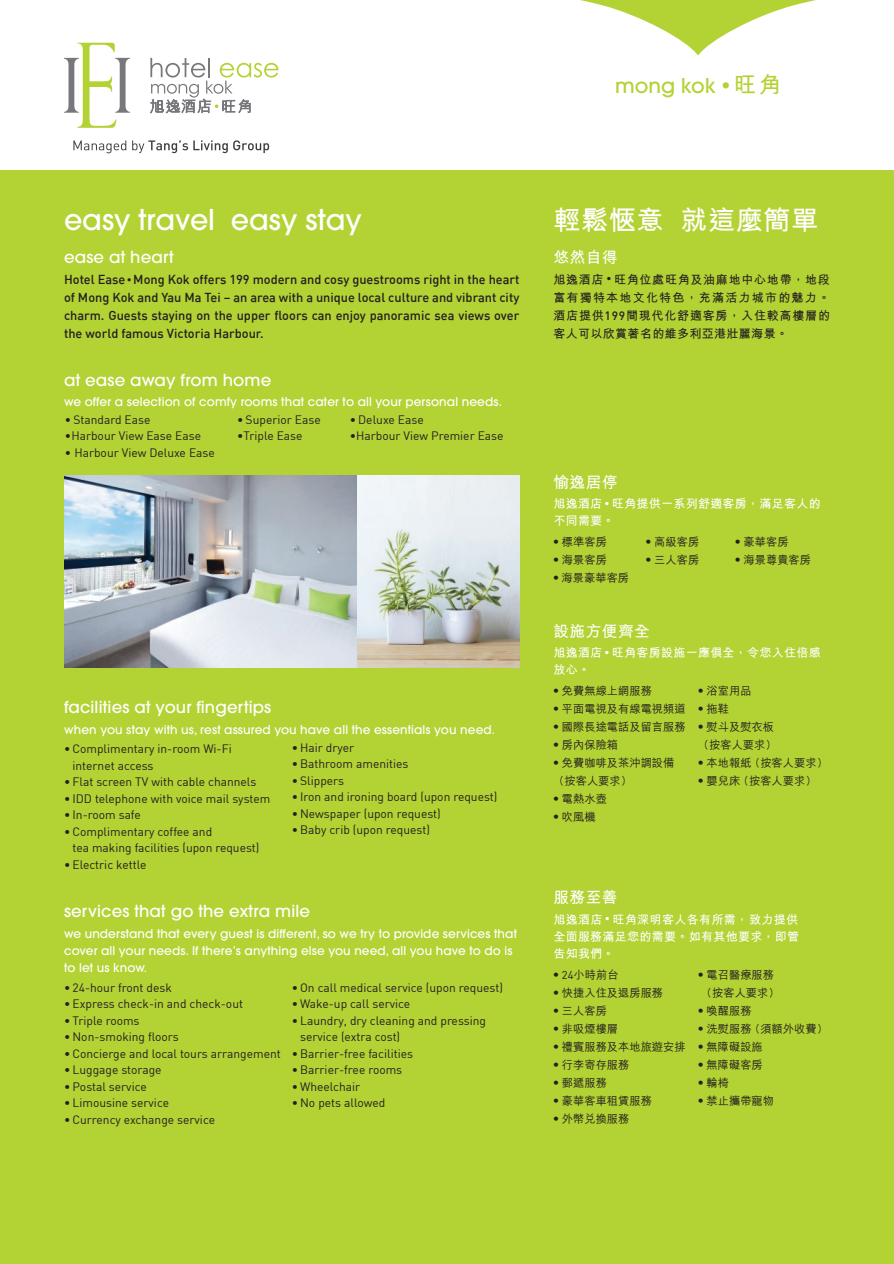
<style>
.page{position:relative;width:894px;height:1264px;background:#fff}
.page>*{position:absolute;margin:0;border:0;box-sizing:border-box;transform-origin:0 0}
.t1{font:500 28.5px "Avant Garde";color:#fff}
.t2{font:700 27px "M Hei HK";letter-spacing:.025em;color:#fff}
.t3{font:500 20.25px "Avant Garde";color:#b3d234}
.t4{font:500 16.5px "Avant Garde";letter-spacing:.01em;color:#fff}
.t5{font:700 15.75px "M Hei HK";letter-spacing:.025em;color:#fff}
.t6{font:500 12.75px/18px "DIN";color:#231f20;text-align:justify}
.t7{font:12px/16.5px "DIN";color:#231f20}
.t8{font:500 12px/17.2px "Avant Garde";letter-spacing:.01em;color:#fff}
.t9{font:700 12px/17.2px "M Hei HK";letter-spacing:.025em;color:#fff}
.t10{font:700 12px/18px "M Hei HK";letter-spacing:.065em;color:#231f20;text-align:justify}
.t11{font:500 11.25px/18px "M Hei HK";color:#231f20}
.s1{font-family:"M Hei HK";font-weight:700;font-size:22.5px}
.s2{font-size:9.6px}
.s3{font-size:9px}
.s4{font-family:"DIN";font-weight:500}
.s5{font-family:"DIN";font-weight:400}
</style>
<div class="page">
<div style="left:0;top:170px;width:893px;height:1093px;background:#b3d234"></div>
<svg style="left:580px;top:0;width:236px;height:55px"></svg>
<img style="left:356px;top:475px;width:163px;height:192px">
<img style="left:64px;top:475px;width:292px;height:192px">
<svg style="left:73px;top:140px;width:53px;height:13px"></svg>
<svg style="left:132px;top:140px;width:137px;height:13px"></svg>
<svg style="left:64px;top:43px;width:66px;height:85px"></svg>
<svg style="left:150px;top:58px;width:128px;height:55px"></svg>
<h3 class="t3" style="left:615px;top:73px;width:167px">mong kok • <span class="s1">旺角</span></h3>
<h1 class="t1" style="left:64px;top:202px;width:299px">easy travel easy stay</h1>
<h2 class="t2" style="left:553px;top:200px;width:266px">輕鬆愜意 就這麼簡單</h2>
<h3 class="t4" style="left:64px;top:247px;width:111px">ease at heart</h3>
<p class="t6" style="left:64px;top:270px;width:457px">Hotel Ease <span class="s2">•</span> Mong Kok offers 199 modern and cosy guestrooms right in the heart of Mong Kok and Yau Ma Tei – an area with a unique local culture and vibrant city charm. Guests staying on the upper floors can enjoy panoramic sea views over the world famous Victoria Harbour.</p>
<h3 class="t5" style="left:553px;top:245px;width:66px">悠然自得</h3>
<p class="t10" style="left:553px;top:269px;width:278px">旭逸酒店<span class="s3">‧</span>旺角位處旺角及油麻地中心地帶，地段富有獨特本地文化特色，充滿活力城市的魅力。酒店提供<span class="s4">199</span>間現代化舒適客房，入住較高樓層的客人可以欣賞著名的維多利亞港壯麗海景。</p>
<h3 class="t4" style="left:64px;top:370px;width:209px">at ease away from home</h3>
<p class="t8" style="left:64px;top:393px;width:439px">we offer a selection of comfy rooms that cater to all your personal needs.</p>
<p class="t7" style="left:65px;top:410px;width:87px">• Standard Ease</p>
<p class="t7" style="left:65px;top:427px;width:137px">•Harbour View Ease Ease</p>
<p class="t7" style="left:65px;top:443px;width:151px">• Harbour View Deluxe Ease</p>
<p class="t7" style="left:237px;top:410px;width:85px">• Superior Ease</p>
<p class="t7" style="left:237px;top:427px;width:67px">•Triple Ease</p>
<p class="t7" style="left:349px;top:410px;width:75px">• Deluxe Ease</p>
<p class="t7" style="left:349px;top:427px;width:155px">•Harbour View Premier Ease</p>
<h3 class="t4" style="left:64px;top:697px;width:209px">facilities at your fingertips</h3>
<p class="t8" style="left:64px;top:720px;width:432px">when you stay with us, rest assured you have all the essentials you need.</p>
<p class="t7" style="left:72px;top:740px;width:161px;text-indent:-9px">• Complimentary in-room Wi-Fi internet access</p>
<p class="t7" style="left:64px;top:773px;width:194px">• Flat screen TV with cable channels</p>
<p class="t7" style="left:64px;top:789px;width:208px">• IDD telephone with voice mail system</p>
<p class="t7" style="left:64px;top:806px;width:78px">• In-room safe</p>
<p class="t7" style="left:72px;top:822px;width:188px;text-indent:-9px">• Complimentary coffee and<br>tea making facilities (upon request)</p>
<p class="t7" style="left:64px;top:855px;width:84px">• Electric kettle</p>
<p class="t7" style="left:291px;top:738px;width:64px">• Hair dryer</p>
<p class="t7" style="left:291px;top:755px;width:118px">• Bathroom amenities</p>
<p class="t7" style="left:291px;top:771px;width:54px">• Slippers</p>
<p class="t7" style="left:291px;top:788px;width:207px">• Iron and ironing board (upon request)</p>
<p class="t7" style="left:291px;top:804px;width:151px">• Newspaper (upon request)</p>
<p class="t7" style="left:291px;top:821px;width:140px">• Baby crib (upon request)</p>
<h3 class="t4" style="left:64px;top:901px;width:247px">services that go the extra mile</h3>
<p class="t8" style="left:64px;top:924px;width:454px">we understand that every guest is different, so we try to provide services that cover all your needs. If there’s anything else you need, all you have to do is to let us know.</p>
<p class="t7" style="left:64px;top:978px;width:109px">• 24-hour front desk</p>
<p class="t7" style="left:64px;top:995px;width:180px">• Express check-in and check-out</p>
<p class="t7" style="left:64px;top:1011px;width:77px">• Triple rooms</p>
<p class="t7" style="left:64px;top:1028px;width:116px">• Non-smoking floors</p>
<p class="t7" style="left:64px;top:1044px;width:218px">• Concierge and local tours arrangement</p>
<p class="t7" style="left:64px;top:1061px;width:99px">• Luggage storage</p>
<p class="t7" style="left:64px;top:1077px;width:84px">• Postal service</p>
<p class="t7" style="left:64px;top:1094px;width:106px">• Limousine service</p>
<p class="t7" style="left:64px;top:1110px;width:152px">• Currency exchange service</p>
<p class="t7" style="left:291px;top:978px;width:213px">• On call medical service (upon request)</p>
<p class="t7" style="left:291px;top:995px;width:120px">• Wake-up call service</p>
<p class="t7" style="left:300px;top:1011px;width:187px;text-indent:-9px">• Laundry, dry cleaning and pressing service (extra cost)</p>
<p class="t7" style="left:291px;top:1044px;width:123px">• Barrier-free facilities</p>
<p class="t7" style="left:291px;top:1061px;width:112px">• Barrier-free rooms</p>
<p class="t7" style="left:291px;top:1077px;width:70px">• Wheelchair</p>
<p class="t7" style="left:291px;top:1094px;width:95px">• No pets allowed</p>
<h3 class="t5" style="left:553px;top:470px;width:66px">愉逸居停</h3>
<p class="t9" style="left:553px;top:494px;width:269px">旭逸酒店<span class="s3">‧</span>旺角提供一系列舒適客房，滿足客人的不同需要。</p>
<p class="t11" style="left:550px;top:532px;width:58px">‧ 標準客房</p>
<p class="t11" style="left:642px;top:532px;width:58px">‧ 高級客房</p>
<p class="t11" style="left:732px;top:532px;width:58px">‧ 豪華客房</p>
<p class="t11" style="left:550px;top:550px;width:58px">‧ 海景客房</p>
<p class="t11" style="left:642px;top:550px;width:58px">‧ 三人客房</p>
<p class="t11" style="left:732px;top:550px;width:80px">‧ 海景尊貴客房</p>
<p class="t11" style="left:550px;top:568px;width:80px">‧海景豪華客房</p>
<h3 class="t5" style="left:553px;top:619px;width:98px">設施方便齊全</h3>
<p class="t9" style="left:553px;top:643px;width:269px">旭逸酒店<span class="s3">‧</span>旺角客房設施一應俱全，令您入住倍感放心。</p>
<p class="t11" style="left:550px;top:681px;width:103px">‧ 免費無線上網服務</p>
<p class="t11" style="left:550px;top:699px;width:137px">‧ 平面電視及有線電視頻道</p>
<p class="t11" style="left:550px;top:717px;width:137px">‧ 國際長途電話及留言服務</p>
<p class="t11" style="left:550px;top:735px;width:69px">‧ 房內保險箱</p>
<p class="t11" style="left:550px;top:753px;width:126px">‧ 免費咖啡及茶沖調設備</p>
<p class="t11" style="left:558px;top:771px;width:69px">(按客人要求)</p>
<p class="t11" style="left:550px;top:789px;width:58px">‧ 電熱水壺</p>
<p class="t11" style="left:550px;top:807px;width:47px">‧ 吹風機</p>
<p class="t11" style="left:695px;top:681px;width:58px">‧ 浴室用品</p>
<p class="t11" style="left:695px;top:699px;width:36px">‧ 拖鞋</p>
<p class="t11" style="left:695px;top:717px;width:81px">‧ 熨斗及熨衣板</p>
<p class="t11" style="left:703px;top:735px;width:69px">(按客人要求)</p>
<p class="t11" style="left:695px;top:753px;width:129px">‧ 本地報紙 (按客人要求)</p>
<p class="t11" style="left:695px;top:771px;width:117px">‧ 嬰兒床 (按客人要求)</p>
<h3 class="t5" style="left:553px;top:886px;width:66px">服務至善</h3>
<p class="t9" style="left:553px;top:909px;width:247px;text-align:justify">旭逸酒店<span class="s3">‧</span>旺角深明客人各有所需，致力提供全面服務滿足您的需要。如有其他要求，即管告知我們。</p>
<p class="t11" style="left:550px;top:965px;width:137px">‧ <span class="s5">24</span>小時前台<br>‧ 快捷入住及退房服務<br>‧ 三人客房<br>‧ 非吸煙樓層<br>‧ 禮賓服務及本地旅遊安排‧ 行李寄存服務<br>‧ 郵遞服務<br>‧ 豪華客車租賃服務<br>‧ 外幣兌換服務</p>
<p class="t11" style="left:695px;top:965px;width:81px">‧ 電召醫療服務</p>
<p class="t11" style="left:706px;top:983px;width:69px">(按客人要求)</p>
<p class="t11" style="left:695px;top:1001px;width:58px">‧ 喚醒服務</p>
<p class="t11" style="left:695px;top:1019px;width:129px">‧ 洗熨服務 (須額外收費)</p>
<p class="t11" style="left:695px;top:1037px;width:69px">‧ 無障礙設施</p>
<p class="t11" style="left:695px;top:1055px;width:69px">‧ 無障礙客房</p>
<p class="t11" style="left:695px;top:1073px;width:36px">‧ 輪椅</p>
<p class="t11" style="left:695px;top:1091px;width:81px">‧ 禁止攜帶寵物</p>
</div>
